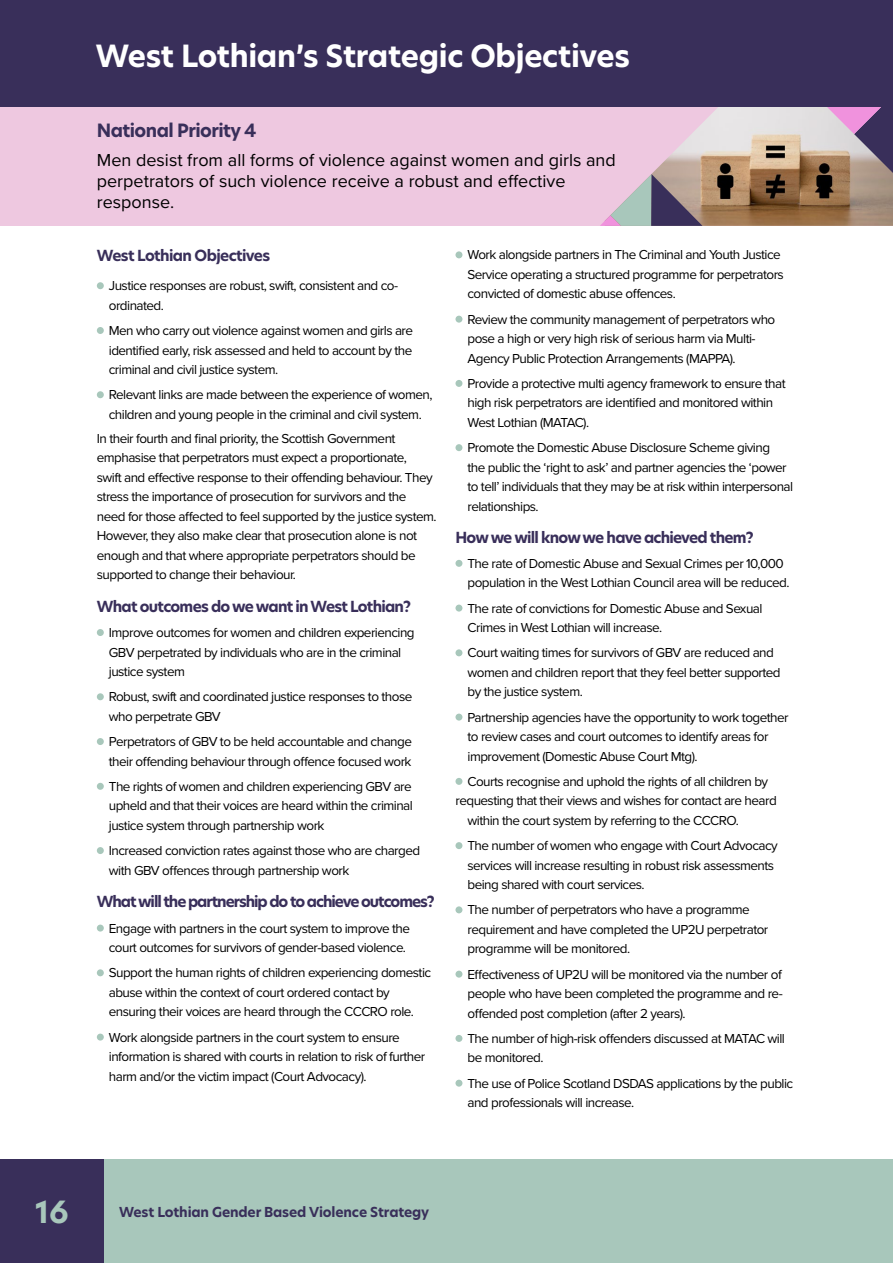
<style>
.page{position:relative;width:893px;height:1263px;background:#fff}
.page>*{position:absolute;margin:0;border:0;box-sizing:border-box;transform-origin:0 0}
.t1{font:700 30px "Hero New";letter-spacing:-.01em;color:#fff}
.t2{font:700 30px "Hero New";color:#a8c7bb}
.t3{font:18px/21px "Proxima Nova";color:#000}
.t4{font:700 18px "Hero New";letter-spacing:-.03em;color:#392f5a}
.t5{font:700 15px "Hero New";letter-spacing:-.05em;color:#392f5a}
.t6{font:700 15px "Hero New";letter-spacing:-.07em;color:#392f5a}
.t7{font:13.5px/19.5px "Proxima Nova";letter-spacing:-.04em;color:#000}
.t8{font:700 13.5px "Hero New";letter-spacing:-.01em;color:#392f5a}
</style>
<div class="page">
<div style="left:0;top:1159px;width:893px;height:104px;background:#a8c7bb"></div>
<div style="left:0;top:1159px;width:104px;height:104px;background:#392f5a"></div>
<div style="left:0;top:87px;width:893px;height:139px;background:#eec8e0"></div>
<img style="left:652px;top:107px;width:241px;height:119px">
<svg style="left:600px;top:174px;width:102px;height:52px"></svg>
<svg style="left:813px;top:107px;width:80px;height:66px;background:#a48d9d"></svg>
<div style="left:97px;top:282px;width:7px;height:7px;background:#a8c7bb;border-radius:50%"></div>
<div style="left:97px;top:327px;width:7px;height:7px;background:#a8c7bb;border-radius:50%"></div>
<div style="left:97px;top:391px;width:7px;height:7px;background:#a8c7bb;border-radius:50%"></div>
<div style="left:97px;top:629px;width:7px;height:7px;background:#a8c7bb;border-radius:50%"></div>
<div style="left:97px;top:693px;width:7px;height:7px;background:#a8c7bb;border-radius:50%"></div>
<div style="left:97px;top:738px;width:7px;height:7px;background:#a8c7bb;border-radius:50%"></div>
<div style="left:97px;top:783px;width:7px;height:7px;background:#a8c7bb;border-radius:50%"></div>
<div style="left:97px;top:847px;width:7px;height:7px;background:#a8c7bb;border-radius:50%"></div>
<div style="left:97px;top:924px;width:7px;height:7px;background:#a8c7bb;border-radius:50%"></div>
<div style="left:97px;top:969px;width:7px;height:7px;background:#a8c7bb;border-radius:50%"></div>
<div style="left:97px;top:1033px;width:7px;height:7px;background:#a8c7bb;border-radius:50%"></div>
<div style="left:455px;top:251px;width:7px;height:7px;background:#a8c7bb;border-radius:50%"></div>
<div style="left:455px;top:316px;width:7px;height:7px;background:#a8c7bb;border-radius:50%"></div>
<div style="left:455px;top:380px;width:7px;height:7px;background:#a8c7bb;border-radius:50%"></div>
<div style="left:455px;top:444px;width:7px;height:7px;background:#a8c7bb;border-radius:50%"></div>
<div style="left:455px;top:560px;width:7px;height:7px;background:#a8c7bb;border-radius:50%"></div>
<div style="left:455px;top:605px;width:7px;height:7px;background:#a8c7bb;border-radius:50%"></div>
<div style="left:455px;top:649px;width:7px;height:7px;background:#a8c7bb;border-radius:50%"></div>
<div style="left:455px;top:714px;width:7px;height:7px;background:#a8c7bb;border-radius:50%"></div>
<div style="left:455px;top:778px;width:7px;height:7px;background:#a8c7bb;border-radius:50%"></div>
<div style="left:455px;top:842px;width:7px;height:7px;background:#a8c7bb;border-radius:50%"></div>
<div style="left:455px;top:906px;width:7px;height:7px;background:#a8c7bb;border-radius:50%"></div>
<div style="left:455px;top:971px;width:7px;height:7px;background:#a8c7bb;border-radius:50%"></div>
<div style="left:455px;top:1035px;width:7px;height:7px;background:#a8c7bb;border-radius:50%"></div>
<div style="left:455px;top:1080px;width:7px;height:7px;background:#a8c7bb;border-radius:50%"></div>
<div style="left:0;top:0;width:893px;height:107px;background:#392f5a"></div>
<p class="t1" style="left:96px;top:35px;width:536px">West Lothian’s Strategic Objectives</p>
<p class="t4" style="left:97px;top:118px;width:161px">National Priority 4</p>
<p class="t3" style="left:97px;top:149px;width:520px">Men desist from all forms of violence against women and girls and perpetrators of such violence receive a robust and effective response.</p>
<p class="t5" style="left:97px;top:245px;width:175px">West Lothian Objectives</p>
<p class="t7" style="left:109px;top:275px;width:291px">Justice responses are robust, swift, consistent and co&shy;ordinated.</p>
<p class="t7" style="left:109px;top:320px;width:306px;text-align:justify">Men who carry out violence against women and girls are identified early, risk assessed and held to account by the criminal and civil justice system.</p>
<p class="t7" style="left:109px;top:384px;width:325px">Relevant links are made between the experience of women, children and young people in the criminal and civil system.</p>
<p class="t7" style="left:97px;top:428px;width:341px">In their fourth and final priority, the Scottish Government emphasise that perpetrators must expect a proportionate,<br>swift and effective response to their offending behaviour. They stress the importance of prosecution for survivors and the need for those affected to feel supported by the justice system.<br>However, they also make clear that prosecution alone is not enough and that where appropriate perpetrators should be supported to change their behaviour.</p>
<p class="t5" style="left:97px;top:596px;width:316px">What outcomes do we want in West Lothian?</p>
<p class="t7" style="left:109px;top:622px;width:307px">Improve outcomes for women and children experiencing<br>GBV perpetrated by individuals who are in the criminal justice system</p>
<p class="t7" style="left:109px;top:686px;width:305px">Robust, swift and coordinated justice responses to those who perpetrate GBV</p>
<p class="t7" style="left:109px;top:731px;width:305px">Perpetrators of GBV to be held accountable and change their offending behaviour through offence focused work</p>
<p class="t7" style="left:109px;top:776px;width:306px;text-align:justify">The rights of women and children experiencing GBV are upheld and that their voices are heard within the criminal justice system through partnership work</p>
<p class="t7" style="left:109px;top:840px;width:313px">Increased conviction rates against those who are charged with GBV offences through partnership work</p>
<p class="t6" style="left:97px;top:892px;width:339px">What will the partnership do to achieve outcomes?</p>
<p class="t7" style="left:109px;top:918px;width:303px">Engage with partners in the court system to improve the court outcomes for survivors of gender-based violence.</p>
<p class="t7" style="left:109px;top:962px;width:324px">Support the human rights of children experiencing domestic abuse within the context of court ordered contact by ensuring their voices are heard through the CCCRO role.</p>
<p class="t7" style="left:109px;top:1027px;width:318px">Work alongside partners in the court system to ensure information is shared with courts in relation to risk of further harm and/or the victim impact (Court Advocacy).</p>
<p class="t7" style="left:467px;top:245px;width:318px">Work alongside partners in The Criminal and Youth Justice<br>Service operating a structured programme for perpetrators convicted of domestic abuse offences.</p>
<p class="t7" style="left:467px;top:309px;width:309px">Review the community management of perpetrators who pose a high or very high risk of serious harm via Multi-<br>Agency Public Protection Arrangements (MAPPA).</p>
<p class="t7" style="left:467px;top:373px;width:320px">Provide a protective multi agency framework to ensure that high risk perpetrators are identified and monitored within<br>West Lothian (MATAC).</p>
<p class="t7" style="left:467px;top:437px;width:327px">Promote the Domestic Abuse Disclosure Scheme giving<br>the public the ‘right to ask’ and partner agencies the ‘power to tell’ individuals that they may be at risk within interpersonal relationships.</p>
<p class="t5" style="left:455px;top:528px;width:300px">How we will know we have achieved them?</p>
<p class="t7" style="left:467px;top:553px;width:324px">The rate of Domestic Abuse and Sexual Crimes per 10,000 population in the West Lothian Council area will be reduced.</p>
<p class="t7" style="left:467px;top:598px;width:296px">The rate of convictions for Domestic Abuse and Sexual<br>Crimes in West Lothian will increase.</p>
<p class="t7" style="left:467px;top:642px;width:315px">Court waiting times for survivors of GBV are reduced and women and children report that they feel better supported by the justice system.</p>
<p class="t7" style="left:467px;top:707px;width:323px">Partnership agencies have the opportunity to work together to review cases and court outcomes to identify areas for improvement (Domestic Abuse Court Mtg).</p>
<p class="t7" style="left:467px;top:771px;width:302px">Courts recognise and uphold the rights of all children by</p>
<p class="t7" style="left:455px;top:790px;width:323px">requesting that their views and wishes for contact are heard</p>
<p class="t7" style="left:467px;top:810px;width:273px">within the court system by referring to the CCCRO.</p>
<p class="t7" style="left:467px;top:835px;width:312px">The number of women who engage with Court Advocacy services will increase resulting in robust risk assessments being shared with court services.</p>
<p class="t7" style="left:467px;top:899px;width:302px">The number of perpetrators who have a programme requirement and have completed the UP2U perpetrator programme will be monitored.</p>
<p class="t7" style="left:467px;top:964px;width:317px;text-align:justify">Effectiveness of UP2U will be monitored via the number of people who have been completed the programme and re&shy;offended post completion (after 2 years).</p>
<p class="t7" style="left:467px;top:1028px;width:319px">The number of high-risk offenders discussed at MATAC will be monitored.</p>
<p class="t7" style="left:467px;top:1073px;width:327px">The use of Police Scotland DSDAS applications by the public and professionals will increase.</p>
<p class="t2" style="left:35px;top:1191px;width:35px">16</p>
<p class="t8" style="left:119px;top:1202px;width:312px">West Lothian Gender Based Violence Strategy</p>
</div>
